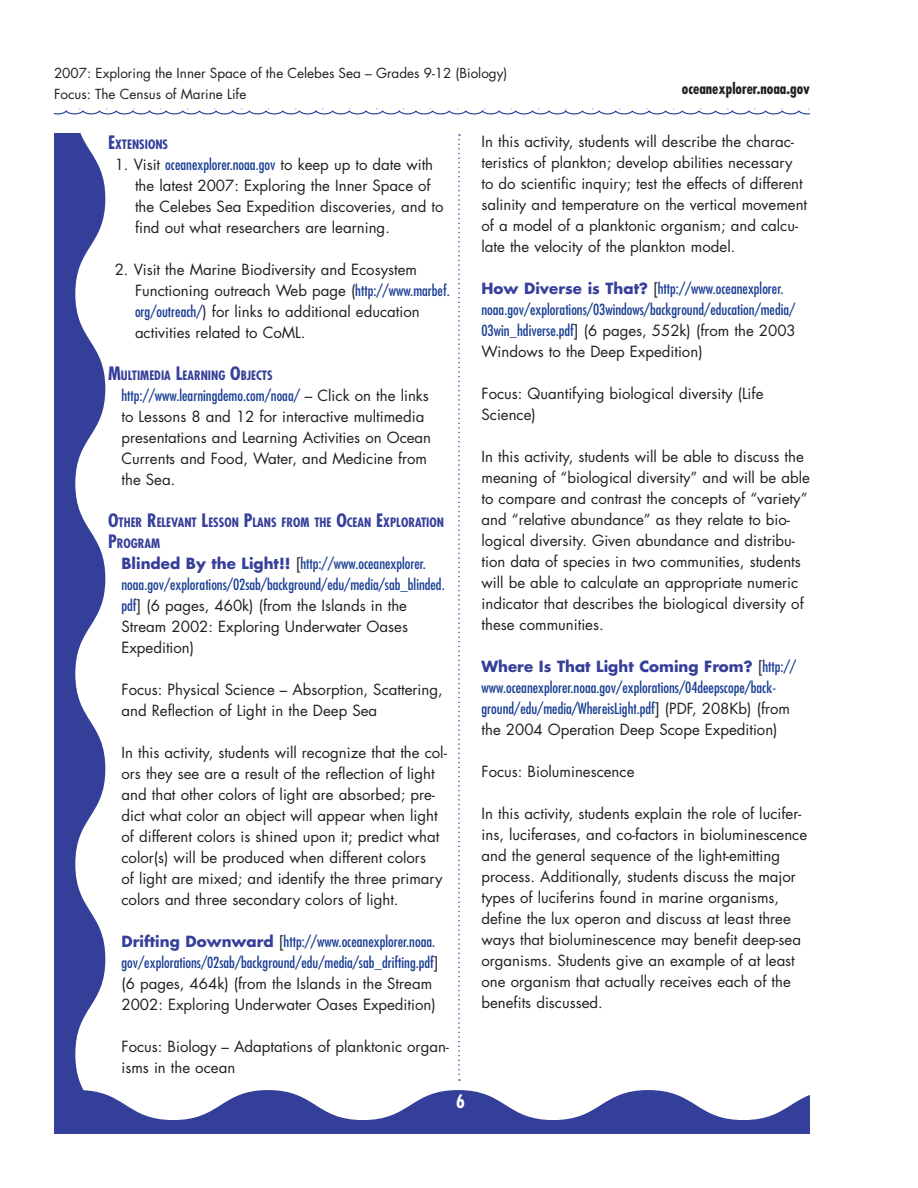
<style>
.page{position:relative;width:918px;height:1188px;background:#fff}
.page>*{position:absolute;margin:0;border:0;box-sizing:border-box;transform-origin:0 0}
.body_text_lists{font:15px/21px "Futura";color:#231f20}
.body_text_lists-2{font:condensed 15px/21px "Futura";color:#1b3f94}
.LP__txt{font:15px/21px "Futura";color:#231f20}
.t1{font:700 condensed 15px "Futura";color:#231f20}
.t2{font:13.5px/21px "Futura";color:#231f20}
.Sub_head{font:700 condensed 12.6px/21px "Futura";color:#363f9a}
.s1{font-size:18px}
.s2{font-stretch:condensed;color:#1b3f94}
.s3{font-weight:700;font-stretch:normal;color:#363f9a}
.s4{font-stretch:normal;color:#231f20}
</style>
<div class="page">
<svg style="left:54px;top:134px;width:51px;height:956px;fill:#343f9a"></svg>
<svg style="left:54px;top:108px;width:756px;height:7px"></svg>
<svg style="left:458px;top:134px;width:2px;height:947px"></svg>
<svg style="left:54px;top:1090px;width:756px;height:44px"></svg>
<p class="t2" style="left:54px;top:62px;width:455px">2007: Exploring the Inner Space of the Celebes Sea – Grades 9-12 (Biology)<br>Focus: The Census of Marine Life</p>
<p class="t1" style="left:682px;top:79px;width:130px">OCEANEXPLORER.NOAA.GOV</p>
<p class="Sub_head" style="left:108px;top:134px;width:62px"><span class="s1">E</span>XTENSIONS</p>
<p class="LP__txt" style="left:135px;top:154px;width:310px;text-indent:-20px">1. Visit <span class="s2">oceanexplorer.noaa.gov</span> to keep up to date with the latest 2007: Exploring the Inner Space of the Celebes Sea Expedition discoveries, and to find out what researchers are learning.</p>
<p class="LP__txt" style="left:135px;top:259px;width:316px;text-indent:-20px">2. Visit the Marine Biodiversity and Ecosystem Functioning outreach Web page (<span class="s2">http://www.marbef. org/outreach/</span>) for links to additional education activities related to CoML.</p>
<p class="Sub_head" style="left:108px;top:365px;width:166px"><span class="s1">M</span>ULTIMEDIA <span class="s1">L</span>EARNING <span class="s1">O</span>BJECTS</p>
<p class="body_text_lists" style="left:122px;top:385px;width:311px"><span class="s2">http://www.learningdemo.com/noaa/</span> – Click on the links to Lessons 8 and 12 for interactive multimedia presentations and Learning Activities on Ocean Currents and Food, Water, and Medicine from the Sea.</p>
<p class="Sub_head" style="left:108px;top:512px;width:337px"><span class="s1">O</span>THER <span class="s1">R</span>ELEVANT <span class="s1">L</span>ESSON <span class="s1">P</span>LANS FROM THE <span class="s1">O</span>CEAN <span class="s1">E</span>XPLORATION<br><span class="s1">P</span>ROGRAM</p>
<p class="body_text_lists-2" style="left:122px;top:553px;width:325px"><span class="s3">Blinded By the Light!!</span> <span class="s4">[</span>http://www.oceanexplorer. noaa.gov/explorations/02sab/background/edu/media/sab_blinded. pdf<span class="s4">] (6 pages, 460k) (from the Islands in the Stream 2002: Exploring Underwater Oases Expedition)</span></p>
<p class="body_text_lists" style="left:122px;top:679px;width:323px">Focus: Physical Science – Absorption, Scattering, and Reflection of Light in the Deep Sea</p>
<p class="body_text_lists" style="left:122px;top:742px;width:327px">In this activity, students will recognize that the col&shy;ors they see are a result of the reflection of light and that other colors of light are absorbed; pre&shy;dict what color an object will appear when light of different colors is shined upon it; predict what color(s) will be produced when different colors<br>of light are mixed; and identify the three primary colors and three secondary colors of light.</p>
<p class="body_text_lists-2" style="left:122px;top:931px;width:319px"><span class="s3">Drifting Downward</span> <span class="s4">[</span>http://www.oceanexplorer.noaa. gov/explorations/02sab/background/edu/media/sab_drifting.pdf<span class="s4">]</span></p>
<p class="body_text_lists" style="left:122px;top:973px;width:316px">(6 pages, 464k) (from the Islands in the Stream<br>2002: Exploring Underwater Oases Expedition)</p>
<p class="body_text_lists" style="left:122px;top:1036px;width:329px">Focus: Biology – Adaptations of planktonic organ&shy;isms in the ocean</p>
<p class="body_text_lists" style="left:482px;top:131px;width:327px">In this activity, students will describe the charac&shy;teristics of plankton; develop abilities necessary to do scientific inquiry; test the effects of different salinity and temperature on the vertical movement of a model of a planktonic organism; and calcu&shy;late the velocity of the plankton model.</p>
<p class="body_text_lists-2" style="left:482px;top:278px;width:316px"><span class="s3">How Diverse is That?</span> <span class="s4">[</span>http://www.oceanexplorer. noaa.gov/explorations/03windows/background/education/media/ 03win_hdiverse.pdf<span class="s4">] (6 pages, 552k) (from the 2003<br>Windows to the Deep Expedition)</span></p>
<p class="body_text_lists" style="left:482px;top:383px;width:283px">Focus: Quantifying biological diversity (Life<br>Science)</p>
<p class="body_text_lists" style="left:482px;top:446px;width:330px">In this activity, students will be able to discuss the meaning of “biological diversity” and will be able to compare and contrast the concepts of “variety” and “relative abundance” as they relate to bio&shy;logical diversity. Given abundance and distribu&shy;tion data of species in two communities, students will be able to calculate an appropriate numeric indicator that describes the biological diversity of these communities.</p>
<p class="body_text_lists-2" style="left:482px;top:656px;width:316px"><span class="s3">Where Is That Light Coming From?</span> <span class="s4">[</span>http:// www.oceanexplorer.noaa.gov/explorations/04deepscope/back&shy;ground/edu/media/WhereisLight.pdf<span class="s4">] (PDF, 208Kb) (from the 2004 Operation Deep Scope Expedition)</span></p>
<p class="body_text_lists" style="left:482px;top:761px;width:154px">Focus: Bioluminescence</p>
<p class="body_text_lists" style="left:482px;top:803px;width:327px">In this activity, students explain the role of lucifer&shy;ins, luciferases, and co-factors in bioluminescence and the general sequence of the light-emitting process. Additionally, students discuss the major types of luciferins found in marine organisms, define the lux operon and discuss at least three ways that bioluminescence may benefit deep-sea organisms. Students give an example of at least one organism that actually receives each of the benefits discussed.</p>
</div>
